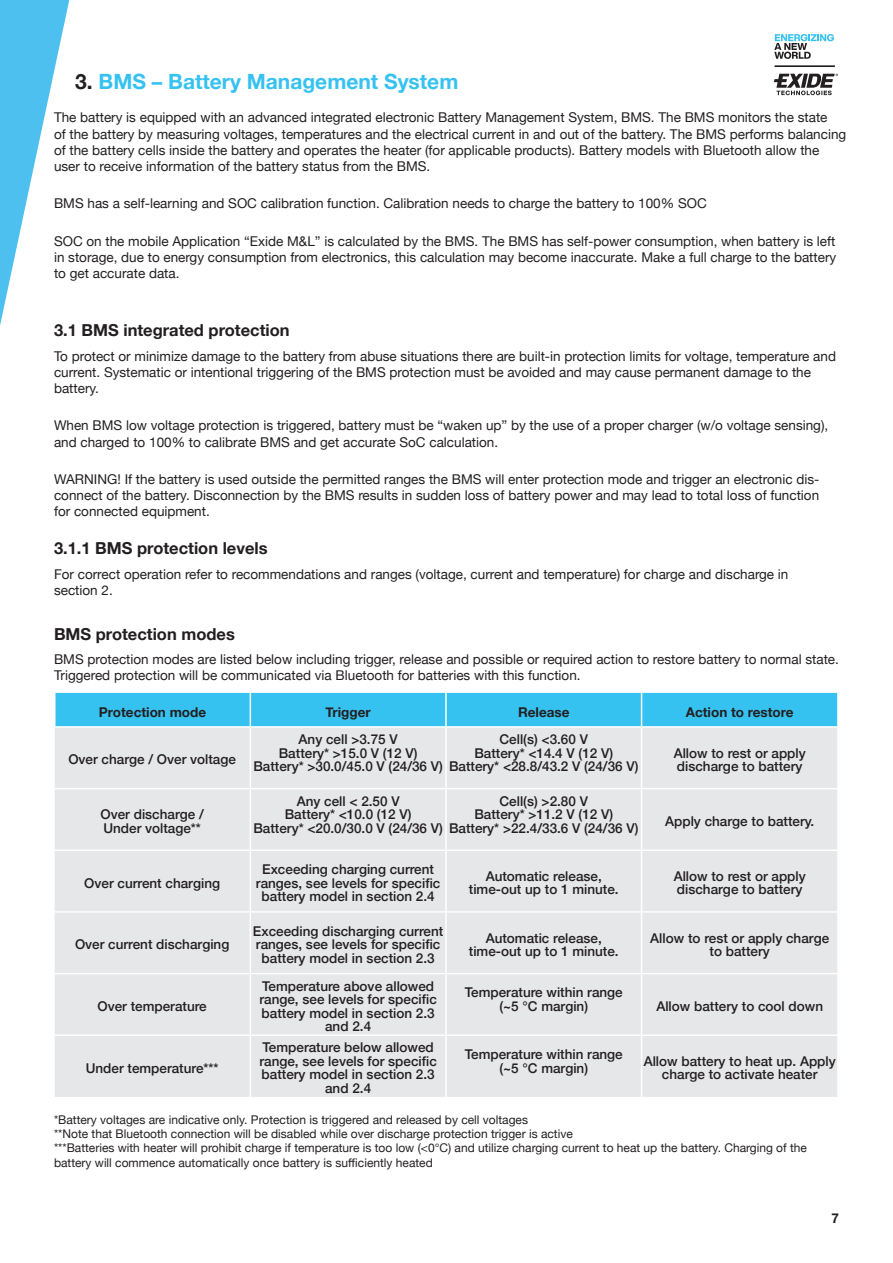
<style>
.page{position:relative;width:893px;height:1263px;background:#fff}
.page>*{position:absolute;margin:0;border:0;box-sizing:border-box;transform-origin:0 0}
.Exide_heading2{font:700 21px "Helvetica Neue";color:#36c2f1}
.Exide_heading2-2{font:700 16.5px "Helvetica Neue";color:#231f20}
.Exide_heading2-3{font:13.5px/16.2px "Helvetica Neue";color:#231f20}
.t1{font:500 13.5px/13.5px "Helvetica Neue";color:#231f20;text-align:center}
.Exide_heading2-4{font:700 13.5px "Helvetica Neue";color:#231f20}
.Exide_heading2-5{font:12px/14.4px "Helvetica Neue";color:#231f20}
.s1{color:#231f20}
</style>
<div class="page">
<div style="left:55px;top:693px;width:782px;height:33px;background:#36c2f1"></div>
<div style="left:55px;top:728px;width:782px;height:369px;background:#e6e7e9"></div>
<hr style="left:250px;top:693px;width:1px;height:33px;background:#fff">
<hr style="left:445px;top:693px;width:2px;height:33px;background:#fff">
<hr style="left:641px;top:693px;width:1px;height:33px;background:#fff">
<hr style="left:250px;top:728px;width:1px;height:60px;background:#fff">
<hr style="left:445px;top:728px;width:2px;height:60px;background:#fff">
<hr style="left:641px;top:728px;width:1px;height:60px;background:#fff">
<hr style="left:55px;top:788px;width:195px;height:1px;background:#fff">
<hr style="left:250px;top:788px;width:196px;height:1px;background:#fff">
<hr style="left:250px;top:789px;width:1px;height:60px;background:#fff">
<hr style="left:446px;top:788px;width:196px;height:1px;background:#fff">
<hr style="left:445px;top:789px;width:2px;height:60px;background:#fff">
<hr style="left:642px;top:788px;width:195px;height:1px;background:#fff">
<hr style="left:641px;top:789px;width:1px;height:60px;background:#fff">
<hr style="left:55px;top:849px;width:195px;height:2px;background:#fff">
<hr style="left:250px;top:849px;width:196px;height:2px;background:#fff">
<hr style="left:250px;top:851px;width:1px;height:60px;background:#fff">
<hr style="left:446px;top:849px;width:196px;height:2px;background:#fff">
<hr style="left:445px;top:851px;width:2px;height:60px;background:#fff">
<hr style="left:642px;top:849px;width:195px;height:2px;background:#fff">
<hr style="left:641px;top:851px;width:1px;height:60px;background:#fff">
<hr style="left:55px;top:911px;width:195px;height:2px;background:#fff">
<hr style="left:250px;top:911px;width:196px;height:2px;background:#fff">
<hr style="left:250px;top:913px;width:1px;height:60px;background:#fff">
<hr style="left:446px;top:911px;width:196px;height:2px;background:#fff">
<hr style="left:445px;top:913px;width:2px;height:60px;background:#fff">
<hr style="left:642px;top:911px;width:195px;height:2px;background:#fff">
<hr style="left:641px;top:913px;width:1px;height:60px;background:#fff">
<hr style="left:55px;top:973px;width:195px;height:1px;background:#fff">
<hr style="left:250px;top:973px;width:196px;height:1px;background:#fff">
<hr style="left:250px;top:974px;width:1px;height:60px;background:#fff">
<hr style="left:446px;top:973px;width:196px;height:1px;background:#fff">
<hr style="left:445px;top:974px;width:2px;height:60px;background:#fff">
<hr style="left:642px;top:973px;width:195px;height:1px;background:#fff">
<hr style="left:641px;top:974px;width:1px;height:60px;background:#fff">
<hr style="left:55px;top:1034px;width:195px;height:2px;background:#fff">
<hr style="left:250px;top:1034px;width:196px;height:2px;background:#fff">
<hr style="left:250px;top:1036px;width:1px;height:61px;background:#fff">
<hr style="left:446px;top:1034px;width:196px;height:2px;background:#fff">
<hr style="left:445px;top:1036px;width:2px;height:61px;background:#fff">
<hr style="left:642px;top:1034px;width:195px;height:2px;background:#fff">
<hr style="left:641px;top:1036px;width:1px;height:61px;background:#fff">
<svg style="left:774px;top:34px;width:64px;height:61px"></svg>
<svg style="left:0;top:0;width:69px;height:326px"></svg>
<p class="Exide_heading2" style="left:75px;top:65px;width:385px"><span class="s1">3.</span> BMS – Battery Management System</p>
<p class="Exide_heading2-3" style="left:54px;top:110px;width:794px">The battery is equipped with an advanced integrated electronic Battery Management System, BMS. The BMS monitors the state<br>of the battery by measuring voltages, temperatures and the electrical current in and out of the battery. The BMS performs balancing of the battery cells inside the battery and operates the heater (for applicable products). Battery models with Bluetooth allow the user to receive information of the battery status from the BMS.</p>
<p class="Exide_heading2-3" style="left:54px;top:196px;width:654px">BMS has a self-learning and SOC calibration function. Calibration needs to charge the battery to 100% SOC</p>
<p class="Exide_heading2-3" style="left:54px;top:234px;width:784px;text-align:justify">SOC on the mobile Application “Exide M&amp;L” is calculated by the BMS. The BMS has self-power consumption, when battery is left in storage, due to energy consumption from electronics, this calculation may become inaccurate. Make a full charge to the battery to get accurate data.</p>
<p class="Exide_heading2-2" style="left:54px;top:317px;width:237px">3.1 BMS integrated protection</p>
<p class="Exide_heading2-3" style="left:54px;top:348px;width:783px">To protect or minimize damage to the battery from abuse situations there are built-in protection limits for voltage, temperature and current. Systematic or intentional triggering of the BMS protection must be avoided and may cause permanent damage to the battery.</p>
<p class="Exide_heading2-3" style="left:54px;top:418px;width:776px">When BMS low voltage protection is triggered, battery must be “waken up” by the use of a proper charger (w/o voltage sensing), and charged to 100% to calibrate BMS and get accurate SoC calculation.</p>
<p class="Exide_heading2-3" style="left:54px;top:472px;width:767px;text-align:justify">WARNING! If the battery is used outside the permitted ranges the BMS will enter protection mode and trigger an electronic dis&shy;connect of the battery. Disconnection by the BMS results in sudden loss of battery power and may lead to total loss of function for connected equipment.</p>
<p class="Exide_heading2-2" style="left:54px;top:535px;width:215px">3.1.1 BMS protection levels</p>
<p class="Exide_heading2-3" style="left:54px;top:566px;width:736px">For correct operation refer to recommendations and ranges (voltage, current and temperature) for charge and discharge in section 2.</p>
<p class="Exide_heading2-2" style="left:54px;top:621px;width:182px">BMS protection modes</p>
<p class="Exide_heading2-3" style="left:54px;top:652px;width:786px">BMS protection modes are listed below including trigger, release and possible or required action to restore battery to normal state.<br>Triggered protection will be communicated via Bluetooth for batteries with this function.</p>
<p class="Exide_heading2-4" style="left:99px;top:701px;width:109px">Protection mode</p>
<p class="Exide_heading2-4" style="left:326px;top:701px;width:47px">Trigger</p>
<p class="Exide_heading2-4" style="left:518px;top:701px;width:53px">Release</p>
<p class="Exide_heading2-4" style="left:686px;top:701px;width:109px">Action to restore</p>
<p class="t1" style="left:68px;top:752px;width:169px">Over charge / Over voltage</p>
<p class="t1" style="left:500px;top:731px;width:90px">Cell(s) &lt;3.60 V</p>
<p class="t1" style="left:474px;top:745px;width:140px">Battery* &lt;14.4 V (12 V)</p>
<p class="t1" style="left:449px;top:758px;width:191px">Battery* &lt;28.8/43.2 V (24/36 V)</p>
<p class="t1" style="left:299px;top:731px;width:101px">Any cell &gt;3.75 V</p>
<p class="t1" style="left:279px;top:745px;width:140px">Battery* &gt;15.0 V (12 V)</p>
<p class="t1" style="left:253px;top:758px;width:191px">Battery* &gt;30.0/45.0 V (24/36 V)</p>
<p class="t1" style="left:674px;top:745px;width:134px;text-align:left">Allow to rest or apply discharge to battery</p>
<p class="t1" style="left:101px;top:807px;width:105px">Over discharge /</p>
<p class="t1" style="left:103px;top:820px;width:99px">Under voltage**</p>
<p class="t1" style="left:84px;top:875px;width:137px">Over current charging</p>
<p class="t1" style="left:75px;top:937px;width:156px">Over current discharging</p>
<p class="t1" style="left:98px;top:998px;width:111px">Over temperature</p>
<p class="t1" style="left:500px;top:793px;width:90px">Cell(s) &gt;2.80 V</p>
<p class="t1" style="left:474px;top:807px;width:140px">Battery* &gt;11.2 V (12 V)</p>
<p class="t1" style="left:449px;top:820px;width:191px">Battery* &gt;22.4/33.6 V (24/36 V)</p>
<p class="t1" style="left:297px;top:793px;width:104px">Any cell &lt; 2.50 V</p>
<p class="t1" style="left:285px;top:807px;width:128px">Battery* &lt;10.0 (12 V)</p>
<p class="t1" style="left:253px;top:820px;width:191px">Battery* &lt;20.0/30.0 V (24/36 V)</p>
<p class="t1" style="left:256px;top:861px;width:186px">Exceeding charging current ranges, see levels for specific battery model in section 2.4</p>
<p class="t1" style="left:486px;top:868px;width:118px">Automatic release,</p>
<p class="t1" style="left:469px;top:882px;width:151px">time-out up to 1 minute.</p>
<p class="t1" style="left:253px;top:923px;width:192px">Exceeding discharging current ranges, see levels for specific battery model in section 2.3</p>
<p class="t1" style="left:486px;top:930px;width:118px">Automatic release,</p>
<p class="t1" style="left:469px;top:943px;width:151px">time-out up to 1 minute.</p>
<p class="t1" style="left:665px;top:813px;width:151px">Apply charge to battery.</p>
<p class="t1" style="left:674px;top:868px;width:134px;text-align:left">Allow to rest or apply discharge to battery</p>
<p class="t1" style="left:650px;top:930px;width:180px">Allow to rest or apply charge to battery</p>
<p class="t1" style="left:259px;top:978px;width:179px">Temperature above allowed range, see levels for specific battery model in section 2.3 and 2.4</p>
<p class="t1" style="left:465px;top:985px;width:160px">Temperature within range</p>
<p class="t1" style="left:499px;top:998px;width:90px">(~5 °C margin)</p>
<p class="t1" style="left:656px;top:998px;width:168px">Allow battery to cool down</p>
<p class="t1" style="left:259px;top:1040px;width:179px">Temperature below allowed range, see levels for specific battery model in section 2.3 and 2.4</p>
<p class="t1" style="left:465px;top:1046px;width:160px">Temperature within range</p>
<p class="t1" style="left:499px;top:1060px;width:90px">(~5 °C margin)</p>
<p class="t1" style="left:644px;top:1053px;width:194px">Allow battery to heat up. Apply charge to activate heater</p>
<p class="Exide_heading2-5" style="left:54px;top:1113px;width:754px">*Battery voltages are indicative only. Protection is triggered and released by cell voltages<br>**Note that Bluetooth connection will be disabled while over discharge protection trigger is active<br>***Batteries with heater will prohibit charge if temperature is too low (&lt;0°C) and utilize charging current to heat up the battery. Charging of the battery will commence automatically once battery is sufficiently heated</p>
<p class="t1" style="left:86px;top:1060px;width:134px">Under temperature***</p>
<p class="Exide_heading2-4" style="left:831px;top:1207px;width:9px">7</p>
</div>
